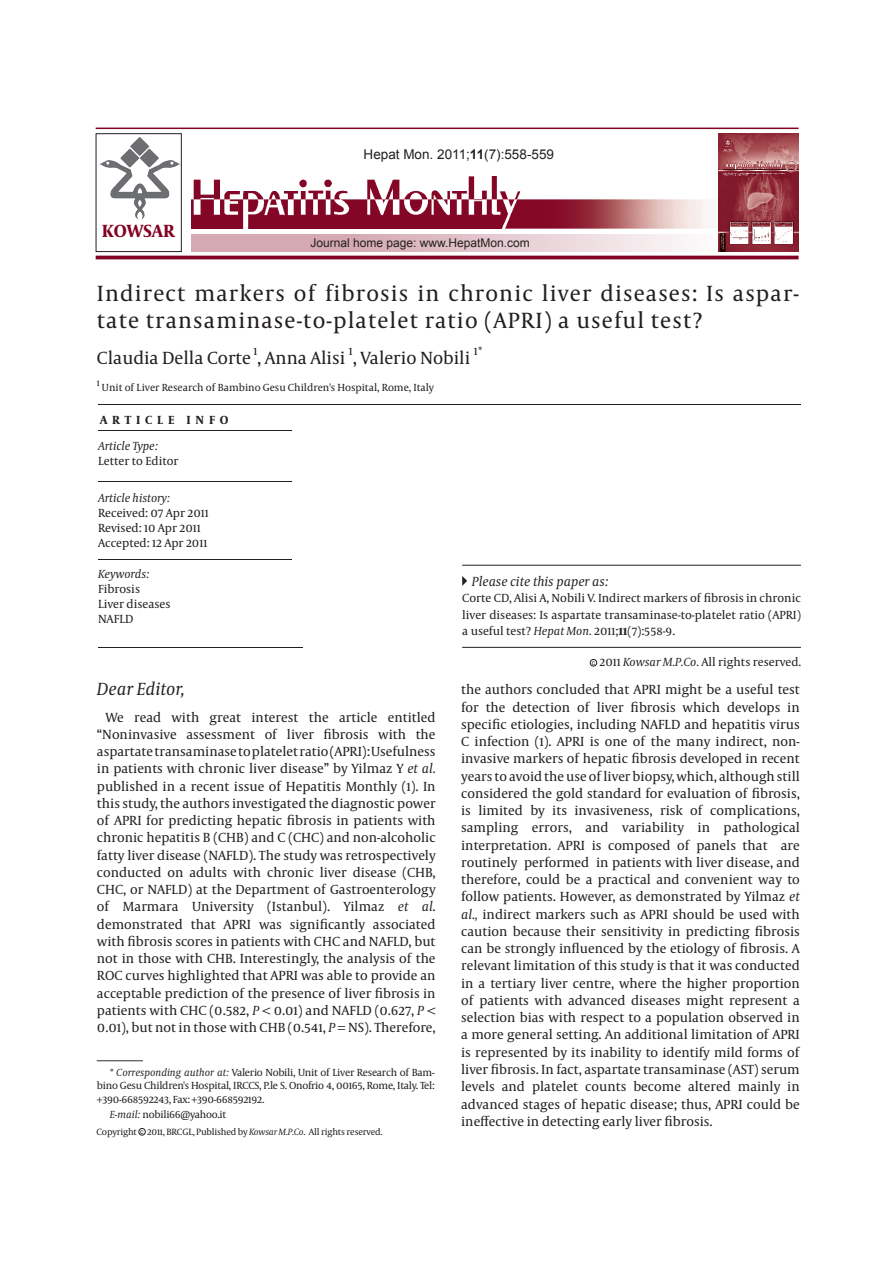
<style>
.page{position:relative;width:893px;height:1263px;background:#fff}
.page>*{position:absolute;margin:0;border:0;box-sizing:border-box;transform-origin:0 0}
.Titr{font:22.5px/27px "Capitolium News";letter-spacing:.05em;color:#231f20}
.نام_نویسنده{font:18px "Capitolium News";color:#231f20}
.t1{font:italic 18px "Capitolium News";color:#231f20}
.t2{font:700 18px "Capitolium News";color:#820123}
.t3{font:13.5px/17.2px "Capitolium News";color:#231f20;text-align:justify}
.t4{font:13.5px "Arial";color:#231f20}
.t5{font:italic 13.5px "Capitolium News";color:#231f20}
.نام_نویسنده-2{font:12px/16.5px "Capitolium News";color:#231f20;text-align:justify}
.t6{font:italic 12px "Capitolium News";color:#231f20}
.t7{font:12px "Arial";color:#231f20}
.t8{font:700 12px "Capitolium News";letter-spacing:.4em;color:#231f20}
.t9{font:10.5px/13.5px "Capitolium News";letter-spacing:-.025em;color:#231f20;text-align:justify}
.t10{font:10.5px "Capitolium News";color:#231f20}
.t11{font:9.3px "Capitolium News";letter-spacing:-.02em;color:#231f20}
.t12{font:6.75px "Arial";color:#231f20}
.s1{font-weight:700}
.s2{font-style:italic}
</style>
<div class="page">
<img style="left:99px;top:137px;width:81px;height:83px">
<div style="left:96px;top:133px;width:86px;height:119px;border:1px solid #231f20"></div>
<hr style="left:96px;top:256px;width:703px;height:3px;background:#820123">
<hr style="left:96px;top:128px;width:703px;height:1px;background:#820123">
<img style="left:191px;top:177px;width:517px;height:52px">
<svg style="left:191px;top:234px;width:494px;height:17px;background:#e0c2c9"></svg>
<img style="left:718px;top:134px;width:81px;height:118px">
<svg style="left:97px;top:1060px;width:46px;height:1px"></svg>
<hr style="left:98px;top:405px;width:703px;height:1px;background:#231f20">
<hr style="left:98px;top:430px;width:194px;height:1px;background:#231f20">
<hr style="left:98px;top:559px;width:193px;height:1px;background:#231f20">
<hr style="left:98px;top:482px;width:193px;height:1px;background:#231f20">
<div style="left:590px;top:659px;width:7px;height:7px;border:1px solid #231f20;border-radius:50%"></div>
<svg style="left:462px;top:576px;width:5px;height:10px"></svg>
<hr style="left:462px;top:565px;width:339px;height:1px;background:#231f20">
<hr style="left:462px;top:647px;width:339px;height:1px;background:#231f20">
<hr style="left:98px;top:647px;width:205px;height:1px;background:#231f20">
<div style="left:139px;top:1128px;width:7px;height:7px;border:1px solid #231f20;border-radius:50%"></div>
<p class="t4" style="left:364px;top:145px;width:192px">Hepat Mon. 2011;<span class="s1">11</span>(7):558-559</p>
<p class="t2" style="left:102px;top:221px;width:75px">KOWSAR</p>
<p class="t7" style="left:310px;top:235px;width:221px">Journal home page: www.HepatMon.com</p>
<p class="Titr" style="left:97px;top:280px;width:703px">Indirect markers of fibrosis in chronic liver diseases: Is aspar&shy;tate transaminase-to-platelet ratio (APRI) a useful test?</p>
<p class="نام_نویسنده" style="left:97px;top:348px;width:375px">Claudia Della Corte , Anna Alisi , Valerio Nobili</p>
<p class="نام_نویسنده-2" style="left:253px;top:343px;width:5px">1</p>
<p class="نام_نویسنده-2" style="left:349px;top:343px;width:5px">1</p>
<p class="نام_نویسنده-2" style="left:474px;top:343px;width:10px">1*</p>
<p class="t10" style="left:97px;top:382px;width:339px"><sup>1</sup> Unit of Liver Research of Bambino Gesu Children's Hospital, Rome, Italy</p>
<p class="t8" style="left:100px;top:413px;width:130px">ARTICLE INFO</p>
<p class="t6" style="left:98px;top:440px;width:62px">Article Type:</p>
<p class="نام_نویسنده-2" style="left:98px;top:453px;width:82px">Letter to Editor</p>
<p class="t6" style="left:98px;top:491px;width:74px">Article history:</p>
<p class="نام_نویسنده-2" style="left:98px;top:505px;width:112px">Received: 07 Apr 2011</p>
<p class="نام_نویسنده-2" style="left:98px;top:520px;width:104px">Revised: 10 Apr 2011</p>
<p class="نام_نویسنده-2" style="left:98px;top:535px;width:111px">Accepted: 12 Apr 2011</p>
<p class="t6" style="left:98px;top:567px;width:53px">Keywords:</p>
<p class="نام_نویسنده-2" style="left:98px;top:581px;width:44px">Fibrosis</p>
<p class="نام_نویسنده-2" style="left:98px;top:596px;width:74px">Liver diseases</p>
<p class="نام_نویسنده-2" style="left:98px;top:611px;width:37px">NAFLD</p>
<p class="t1" style="left:97px;top:678px;width:89px">Dear Editor,</p>
<p class="t3" style="left:97px;top:709px;width:340px;text-indent:9px">We read with great interest the article entitled “Noninvasive assessment of liver fibrosis with the aspartate transaminase to platelet ratio (APRI): Usefulness in patients with chronic liver disease” by Yilmaz Y <span class="s2">et al. </span>published in a recent issue of Hepatitis Monthly (1). In this study, the authors investigated the diagnostic power of APRI for predicting hepatic fibrosis in patients with chronic hepatitis B (CHB) and C (CHC) and non-alcoholic fatty liver disease (NAFLD). The study was retrospectively conducted on adults with chronic liver disease (CHB, CHC, or NAFLD) at the Department of Gastroenterology of Marmara University (Istanbul). Yilmaz <span class="s2">et al</span>. demonstrated that APRI was significantly associated with fibrosis scores in patients with CHC and NAFLD, but not in those with CHB. Interestingly, the analysis of the ROC curves highlighted that APRI was able to provide an acceptable prediction of the presence of liver fibrosis in patients with CHC (0.582, <span class="s2">P</span> &lt; 0.01) and NAFLD (0.627, <span class="s2">P</span> &lt; 0.01), but not in those with CHB (0.541, <span class="s2">P</span> = NS). Therefore,</p>
<p class="t9" style="left:97px;top:1066px;width:339px;text-indent:13px">* <span class="s2">Corresponding author at:</span> Valerio Nobili, Unit of Liver Research of Bam&shy;bino Gesu Children's Hospital, IRCCS, P.le S. Onofrio 4, 00165, Rome, Italy. Tel: +390-668592243, Fax: +390-668592192.</p>
<p class="t9" style="left:110px;top:1108px;width:118px"><span class="s2">E-mail:</span> nobili66@yahoo.it</p>
<p class="t11" style="left:96px;top:1127px;width:42px">Copyright</p>
<p class="t12" style="left:140px;top:1127px;width:5px">c</p>
<p class="t11" style="left:147px;top:1127px;width:237px">2011, BRCGL, Published by <span class="s2">Kowsar M.P.Co</span>. All rights reserved.</p>
<p class="t5" style="left:472px;top:574px;width:138px">Please cite this paper as:</p>
<p class="نام_نویسنده-2" style="left:462px;top:590px;width:340px">Corte CD, Alisi A, Nobili V. Indirect markers of fibrosis in chronic liver diseases: Is aspartate transaminase-to-platelet ratio (APRI) a useful test? <span class="s2">Hepat Mon.</span> 2011;<span class="s1">11</span>(7):558-9.</p>
<p class="t12" style="left:592px;top:658px;width:5px">c</p>
<p class="نام_نویسنده-2" style="left:599px;top:654px;width:203px">2011 <span class="s2">Kowsar M.P.Co.</span> All rights reserved.</p>
<p class="t3" style="left:461px;top:681px;width:340px">the authors concluded that APRI might be a useful test for the detection of liver fibrosis which develops in specific etiologies, including NAFLD and hepatitis virus C infection (1). APRI is one of the many indirect, non&shy;invasive markers of hepatic fibrosis developed in recent years to avoid the use of liver biopsy, which, although still considered the gold standard for evaluation of fibrosis, is limited by its invasiveness, risk of complications, sampling errors, and variability in pathological interpretation. APRI is composed of panels that are routinely performed in patients with liver disease, and therefore, could be a practical and convenient way to follow patients. However, as demonstrated by Yilmaz <span class="s2">et al.,</span> indirect markers such as APRI should be used with caution because their sensitivity in predicting fibrosis can be strongly influenced by the etiology of fibrosis. A relevant limitation of this study is that it was conducted in a tertiary liver centre, where the higher proportion of patients with advanced diseases might represent a selection bias with respect to a population observed in a more general setting. An additional limitation of APRI is represented by its inability to identify mild forms of liver fibrosis. In fact, aspartate transaminase (AST) serum levels and platelet counts become altered mainly in advanced stages of hepatic disease; thus, APRI could be ineffective in detecting early liver fibrosis.</p>
</div>
